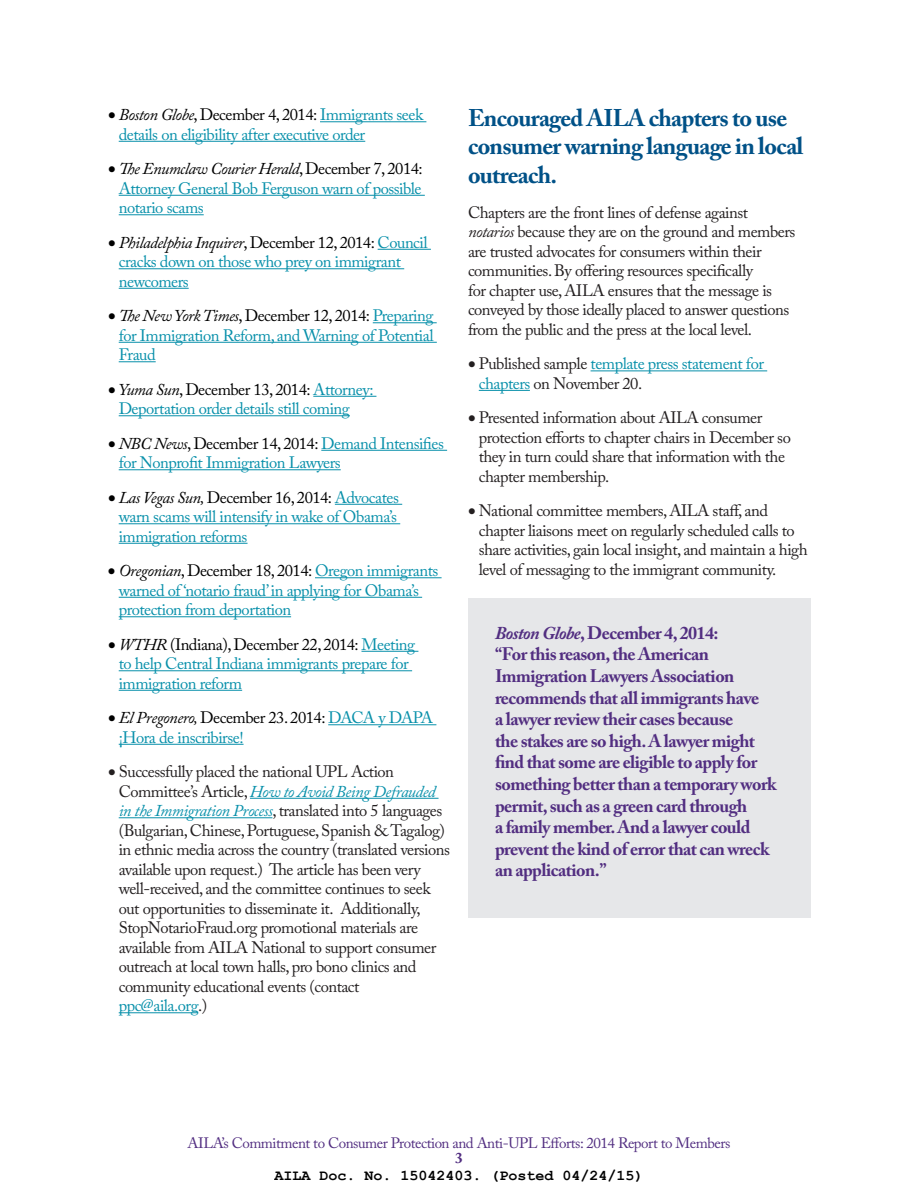
<style>
.page{position:relative;width:918px;height:1188px;background:#fff}
.page>*{position:absolute;margin:0;border:0;box-sizing:border-box;transform-origin:0 0}
.t1{font:700 24px/28.8px "Adobe Caslon Pro";letter-spacing:-.03em;color:#005187}
.t2{font:700 18px/21.6px "Adobe Caslon Pro";letter-spacing:-.03em;color:#522e81}
.t3{font:16.5px/19.5px "Adobe Caslon Pro";letter-spacing:-.03em;color:#231f20}
.t4{font:16.5px/19.5px "Adobe Caslon Pro";letter-spacing:-.03em;color:#0890aa}
.t5{font:15px "Adobe Caslon Pro";letter-spacing:-.03em;color:#522e81}
.t6{font:700 15px "Courier New";color:#000}
.t7{font:700 15px "Adobe Caslon Pro";color:#522e81}
.s1{color:#000}
.s2{font-style:italic;color:#000}
.s3{font-style:italic;color:#0890aa}
.s4{color:#0890aa}
.s5{font-style:italic}
.s6{color:#231f20}
</style>
<div class="page">
<hr style="left:320px;top:121px;width:106px;height:1px;background:#0890aa">
<hr style="left:119px;top:141px;width:246px;height:1px;background:#0890aa">
<hr style="left:119px;top:195px;width:306px;height:1px;background:#0890aa">
<hr style="left:119px;top:214px;width:85px;height:1px;background:#0890aa">
<hr style="left:378px;top:249px;width:53px;height:1px;background:#0890aa">
<hr style="left:119px;top:268px;width:285px;height:1px;background:#0890aa">
<hr style="left:119px;top:288px;width:70px;height:1px;background:#0890aa">
<hr style="left:373px;top:322px;width:64px;height:1px;background:#0890aa">
<hr style="left:119px;top:342px;width:318px;height:1px;background:#0890aa">
<hr style="left:119px;top:361px;width:37px;height:1px;background:#0890aa">
<hr style="left:313px;top:396px;width:63px;height:1px;background:#0890aa">
<hr style="left:119px;top:415px;width:231px;height:1px;background:#0890aa">
<hr style="left:321px;top:450px;width:126px;height:1px;background:#0890aa">
<hr style="left:119px;top:469px;width:222px;height:1px;background:#0890aa">
<hr style="left:335px;top:504px;width:67px;height:1px;background:#0890aa">
<hr style="left:119px;top:523px;width:281px;height:1px;background:#0890aa">
<hr style="left:119px;top:543px;width:129px;height:1px;background:#0890aa">
<hr style="left:315px;top:577px;width:127px;height:1px;background:#0890aa">
<hr style="left:119px;top:597px;width:303px;height:1px;background:#0890aa">
<hr style="left:119px;top:616px;width:172px;height:1px;background:#0890aa">
<hr style="left:362px;top:651px;width:56px;height:1px;background:#0890aa">
<hr style="left:119px;top:670px;width:293px;height:1px;background:#0890aa">
<hr style="left:119px;top:690px;width:123px;height:1px;background:#0890aa">
<hr style="left:328px;top:724px;width:108px;height:1px;background:#0890aa">
<hr style="left:119px;top:744px;width:125px;height:1px;background:#0890aa">
<hr style="left:250px;top:798px;width:189px;height:1px;background:#0890aa">
<hr style="left:119px;top:817px;width:153px;height:1px;background:#0890aa">
<hr style="left:119px;top:1012px;width:79px;height:1px;background:#0890aa">
<hr style="left:591px;top:370px;width:176px;height:1px;background:#0890aa">
<hr style="left:479px;top:390px;width:51px;height:1px;background:#0890aa">
<div style="left:468px;top:598px;width:342px;height:320px;background:#e6e7e9"></div>
<p class="t4" style="left:119px;top:105px;width:306px;text-indent:-11px"><span class="s1">•</span> <span class="s2">Boston Globe</span><span class="s1">, December 4, 2014:</span> Immigrants seek details on eligibility after executive order</p>
<p class="t4" style="left:119px;top:159px;width:306px;text-align:justify;text-indent:-11px"><span class="s1">•</span> <span class="s2">The Enumclaw Courier Herald</span><span class="s1">, December 7, 2014:<br></span>Attorney General Bob Ferguson warn of possible notario scams</p>
<p class="t4" style="left:119px;top:232px;width:311px;text-indent:-11px"><span class="s1">•</span> <span class="s2">Philadelphia Inquirer</span><span class="s1">, December 12, 2014:</span> Council cracks down on those who prey on immigrant newcomers</p>
<p class="t4" style="left:119px;top:306px;width:316px;text-align:justify;text-indent:-11px"><span class="s1">•</span> <span class="s2">The New York Times</span><span class="s1">, December 12, 2014:</span> Preparing for Immigration Reform, and Warning of Potential Fraud</p>
<p class="t4" style="left:119px;top:379px;width:257px;text-indent:-11px"><span class="s1">•</span> <span class="s2">Yuma Sun</span><span class="s1">, December 13, 2014:</span> Attorney:<br>Deportation order details still coming</p>
<p class="t4" style="left:119px;top:433px;width:327px;text-indent:-11px"><span class="s1">•</span> <span class="s2">NBC News</span><span class="s1">, December 14, 2014:</span> Demand Intensifies for Nonprofit Immigration Lawyers</p>
<p class="t4" style="left:119px;top:487px;width:282px;text-align:justify;text-indent:-11px"><span class="s1">•</span> <span class="s2">Las Vegas Sun,</span> <span class="s1">December 16, 2014:</span> Advocates warn scams will intensify in wake of Obama’s immigration reforms</p>
<p class="t4" style="left:119px;top:561px;width:321px;text-indent:-11px"><span class="s1">•</span> <span class="s2">Oregonian</span><span class="s1">, December 18, 2014:</span> Oregon immigrants warned of ‘notario fraud’ in applying for Obama’s protection from deportation</p>
<p class="t4" style="left:119px;top:634px;width:298px;text-indent:-11px"><span class="s1">•</span> <span class="s2">WTHR</span> <span class="s1">(Indiana), December 22, 2014:</span> Meeting to help Central Indiana immigrants prepare for immigration reform</p>
<p class="t4" style="left:119px;top:708px;width:316px;text-indent:-11px"><span class="s1">•</span> <span class="s2">El Pregonero,</span> <span class="s1">December 23. 2014:</span> DACA y DAPA ¡Hora de inscribirse!</p>
<p class="t3" style="left:119px;top:762px;width:333px;text-indent:-11px">• Successfully placed the national UPL Action Committee’s Article, <span class="s3">How to Avoid Being Defrauded in the Immigration Process</span>, translated into 5 languages (Bulgarian, Chinese, Portuguese, Spanish &amp; Tagalog) in ethnic media across the country (translated versions available upon request.) The article has been very well-received, and the committee continues to seek out opportunities to disseminate it. Additionally, StopNotarioFraud.org promotional materials are available from AILA National to support consumer outreach at local town halls, pro bono clinics and community educational events (contact <span class="s4">ppc@aila.org</span>.)</p>
<h1 class="t1" style="left:468px;top:103px;width:337px">Encouraged AILA chapters to use consumer warning language in local outreach.</h1>
<p class="t3" style="left:468px;top:202px;width:329px">Chapters are the front lines of defense against <span class="s5">notarios</span> because they are on the ground and members are trusted advocates for consumers within their communities. By offering resources specifically<br>for chapter use, AILA ensures that the message is conveyed by those ideally placed to answer questions from the public and the press at the local level.</p>
<p class="t4" style="left:479px;top:354px;width:287px;text-indent:-11px"><span class="s6">• Published sample</span> template press statement for chapters <span class="s6">on November 20.</span></p>
<p class="t3" style="left:479px;top:408px;width:314px;text-indent:-11px">• Presented information about AILA consumer protection efforts to chapter chairs in December so they in turn could share that information with the chapter membership.</p>
<p class="t3" style="left:479px;top:501px;width:330px;text-indent:-11px">• National committee members, AILA staff, and chapter liaisons meet on regularly scheduled calls to share activities, gain local insight, and maintain a high level of messaging to the immigrant community.</p>
<p class="t2" style="left:495px;top:622px;width:283px"><span class="s5">Boston Globe</span>, December 4, 2014:<br>“For this reason, the American Immigration Lawyers Association recommends that all immigrants have<br>a lawyer review their cases because<br>the stakes are so high. A lawyer might find that some are eligible to apply for something better than a temporary work permit, such as a green card through<br>a family member. And a lawyer could prevent the kind of error that can wreck an application.”</p>
<p class="t5" style="left:188px;top:1134px;width:544px">AILA’s Commitment to Consumer Protection and Anti-UPL Efforts: 2014 Report to Members</p>
<p class="t7" style="left:455px;top:1149px;width:9px">3</p>
<p class="t6" style="left:274px;top:1166px;width:371px">AILA Doc. No. 15042403. (Posted 04/24/15)</p>
</div>
